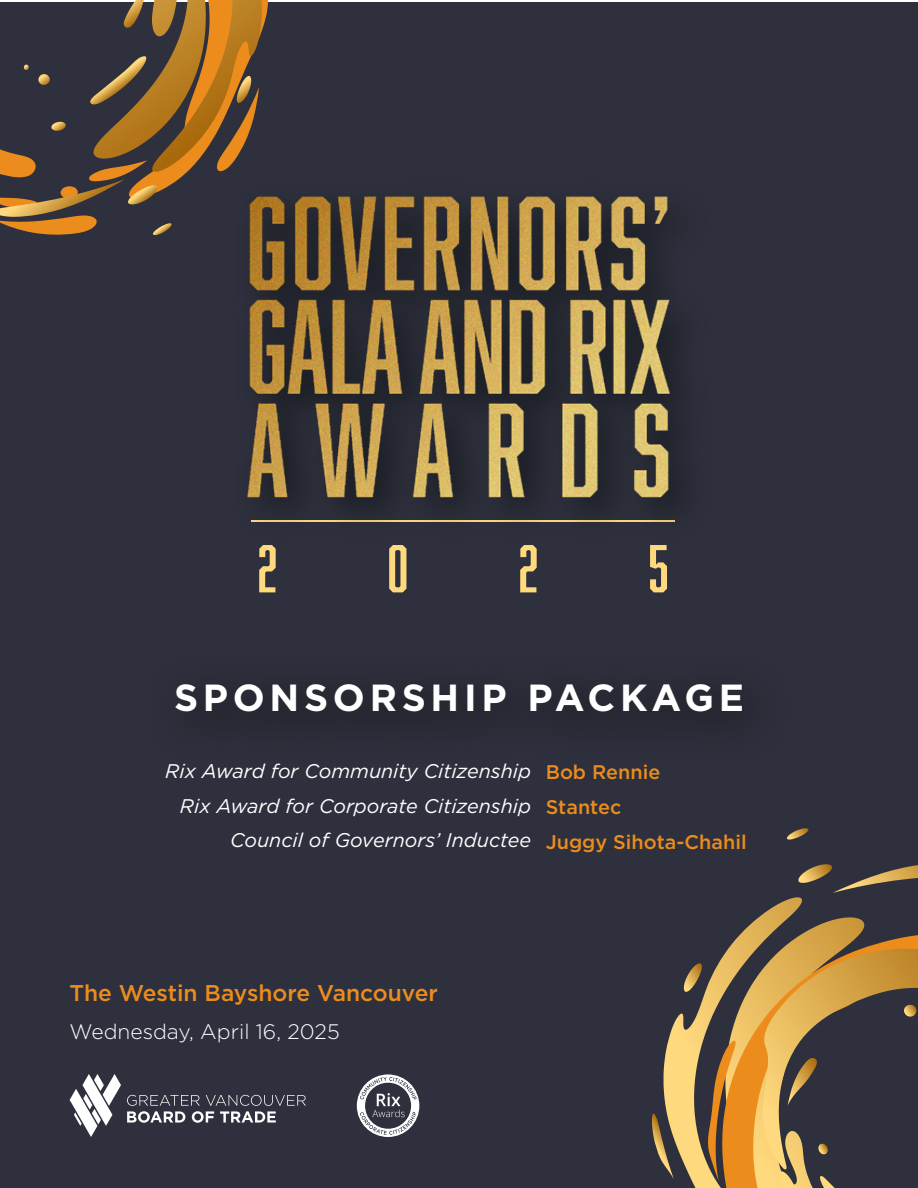
<style>
.page{position:relative;width:918px;height:1188px;background:#fff}
.page>*{position:absolute;margin:0;border:0;box-sizing:border-box;transform-origin:0 0}
.t1{font:700 37.8px "Gotham";letter-spacing:.125em;color:#fff}
.t2{font:500 22.8px "Gotham";color:#ec8c1d}
.t3{font:300 21px "Gotham";color:#fff}
.t4{font:italic 19.8px/34.7px "Gotham";color:#fff;text-align:right}
.t5{font:500 19.8px/34.7px "Gotham";color:#ec8c1d}
</style>
<div class="page">
<div style="left:0;top:2px;width:918px;height:1186px;background:#2e313d"></div>
<img style="left:247px;top:196px;width:437px;height:326px">
<svg style="left:259px;top:545px;width:408px;height:47px"></svg>
<svg style="left:787px;top:828px;width:22px;height:12px"></svg>
<svg style="left:652px;top:864px;width:266px;height:324px"></svg>
<svg style="left:0;top:0;width:262px;height:235px"></svg>
<svg style="left:70px;top:1074px;width:51px;height:63px"></svg>
<svg style="left:127px;top:1095px;width:179px;height:28px"></svg>
<div style="left:148px;top:654px;width:643px;height:108px;background:#2b2d39"></div>
<svg style="left:357px;top:1074px;width:62px;height:63px"></svg>
<h1 class="t1" style="left:174px;top:673px;width:571px">SPONSORSHIP PACKAGE</h1>
<p class="t4" style="left:165px;top:753px;width:367px">Rix Award for Community Citizenship<br>Rix Award for Corporate Citizenship<br>Council of Governors’ Inductee</p>
<p class="t5" style="left:546px;top:755px;width:202px">Bob Rennie<br>Stantec<br>Juggy Sihota-Chahil</p>
<p class="t2" style="left:70px;top:978px;width:370px">The Westin Bayshore Vancouver</p>
<p class="t3" style="left:70px;top:1018px;width:272px">Wednesday, April 16, 2025</p>
</div>
